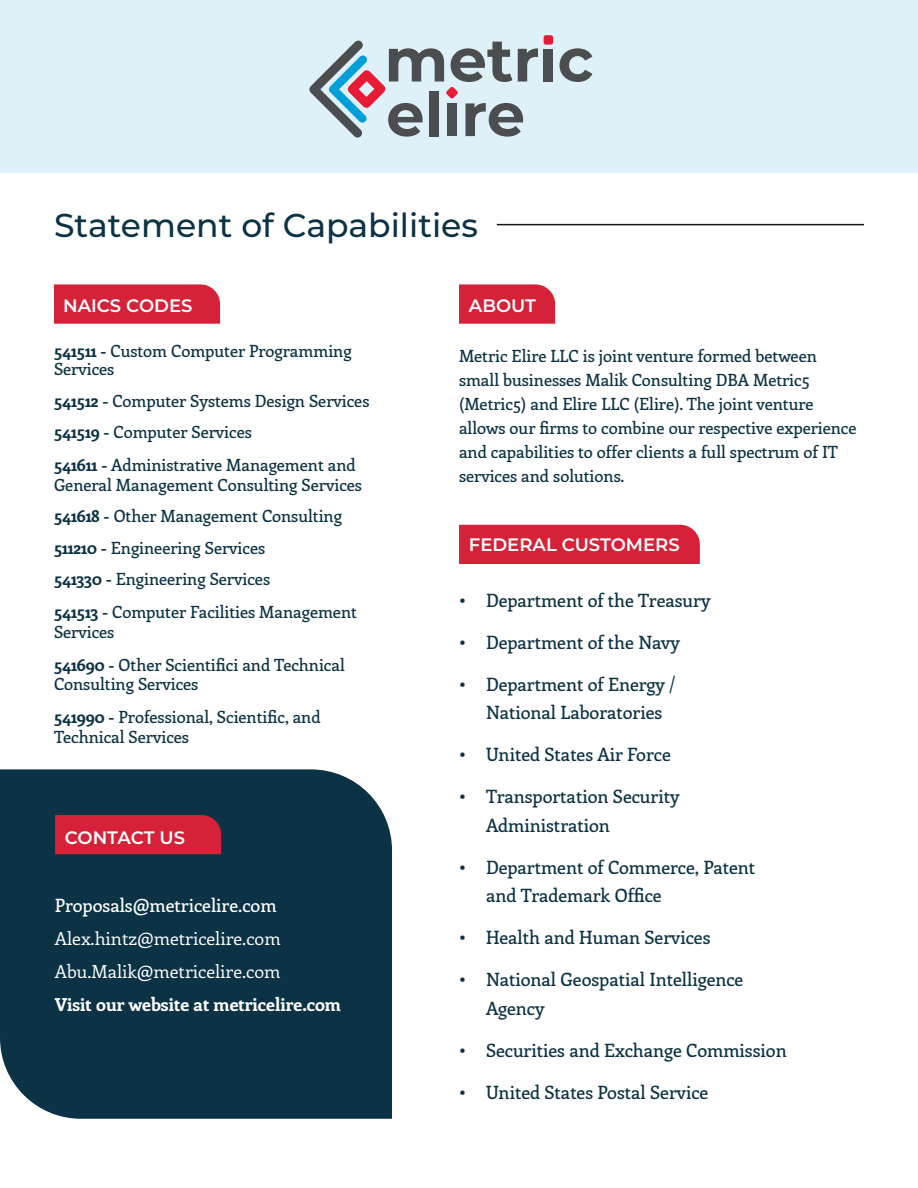
<style>
.page{position:relative;width:918px;height:1188px;background:#fff}
.page>*{position:absolute;margin:0;border:0;box-sizing:border-box;transform-origin:0 0}
.t1{font:500 33px "Montserrat";color:#0c3245}
.t2{font:500 18px/28.5px "Enriqueta";color:#0c3245}
.t3{font:18px/33px "Enriqueta";color:#fff}
.t4{font:600 18px "Montserrat";color:#fff}
.t5{font:700 18px "Enriqueta";color:#fff}
.t6{font:500 18px "Enriqueta";color:#fff}
.t7{font:500 16.5px/24px "Enriqueta";color:#0c3245}
.s1{font-weight:700}
</style>
<div class="page">
<div style="left:0;top:0;width:918px;height:173px;background:#def1f9"></div>
<div style="left:54px;top:284px;width:166px;height:40px;background:#d52239"></div>
<div style="left:459px;top:525px;width:241px;height:39px;background:#d52239"></div>
<hr style="left:497px;top:224px;width:367px;height:1px;background:#161517">
<svg style="left:459px;top:284px;width:96px;height:40px;background:#d62a40"></svg>
<div style="left:544px;top:49px;width:9px;height:33px;background:#4c4d4f"></div>
<svg style="left:560px;top:48px;width:32px;height:34px"></svg>
<div style="left:544px;top:35px;width:9px;height:10px;background:#e71b35;border-radius:2px"></div>
<svg style="left:309px;top:40px;width:229px;height:98px"></svg>
<div style="left:0;top:769px;width:392px;height:350px;background:#0c3245"></div>
<div style="left:55px;top:815px;width:166px;height:39px;background:#d52239"></div>
<h1 class="t1" style="left:54px;top:202px;width:425px">Statement of Capabilities</h1>
<p class="t4" style="left:63px;top:293px;width:131px">NAICS CODES</p>
<p class="t7" style="left:54px;top:342px;width:299px;line-height:18px"><span class="s1">541511 -</span> Custom Computer Programming<br>Services</p>
<p class="t7" style="left:54px;top:384px;width:317px;line-height:31.5px"><span class="s1">541512 -</span> Computer Systems Design Services<br><span class="s1">541519 -</span> Computer Services</p>
<p class="t7" style="left:54px;top:455px;width:310px;line-height:19.5px"><span class="s1">541611 -</span> Administrative Management and<br>General Management Consulting Services</p>
<p class="t7" style="left:54px;top:500px;width:290px;line-height:31.5px"><span class="s1">541618 -</span> Other Management Consulting<br><span class="s1">511210 -</span> Engineering Services<br><span class="s1">541330 -</span> Engineering Services</p>
<p class="t7" style="left:54px;top:602px;width:304px;line-height:19.5px"><span class="s1">541513 -</span> Computer Facilities Management<br>Services</p>
<p class="t7" style="left:54px;top:654px;width:292px;line-height:19.5px"><span class="s1">541690 -</span> Other Scientifici and Technical<br>Consulting Services</p>
<p class="t7" style="left:54px;top:707px;width:268px;line-height:19.5px"><span class="s1">541990 -</span> Professional, Scientific, and<br>Technical Services</p>
<p class="t4" style="left:65px;top:825px;width:122px">CONTACT US</p>
<p class="t6" style="left:55px;top:893px;width:223px">Proposals@metricelire.com</p>
<p class="t3" style="left:55px;top:921px;width:227px">Alex.hintz@metricelire.com<br>Abu.Malik@metricelire.com</p>
<p class="t5" style="left:55px;top:992px;width:288px">Visit our website at metricelire.com</p>
<p class="t4" style="left:469px;top:293px;width:69px">ABOUT</p>
<p class="t7" style="left:459px;top:344px;width:399px">Metric Elire LLC is joint venture formed between small businesses Malik Consulting DBA Metric5 (Metric5) and Elire LLC (Elire). The joint venture allows our firms to combine our respective experience and capabilities to offer clients a full spectrum of IT services and solutions.</p>
<p class="t4" style="left:469px;top:532px;width:212px">FEDERAL CUSTOMERS</p>
<p class="t2" style="left:459px;top:586px;width:253px">• Department of the Treasury</p>
<p class="t2" style="left:459px;top:628px;width:222px">• Department of the Navy</p>
<p class="t2" style="left:486px;top:670px;width:191px;text-indent:-27px">• Department of Energy /<br>National Laboratories</p>
<p class="t2" style="left:459px;top:740px;width:213px">• United States Air Force</p>
<p class="t2" style="left:486px;top:782px;width:195px;text-indent:-27px">• Transportation Security<br>Administration</p>
<p class="t2" style="left:486px;top:853px;width:271px;text-indent:-27px">• Department of Commerce, Patent and Trademark Office</p>
<p class="t2" style="left:459px;top:923px;width:253px">• Health and Human Services</p>
<p class="t2" style="left:486px;top:965px;width:259px;text-indent:-27px">• National Geospatial Intelligence<br>Agency</p>
<p class="t2" style="left:459px;top:1036px;width:329px">• Securities and Exchange Commission</p>
<p class="t2" style="left:459px;top:1078px;width:251px">• United States Postal Service</p>
</div>
